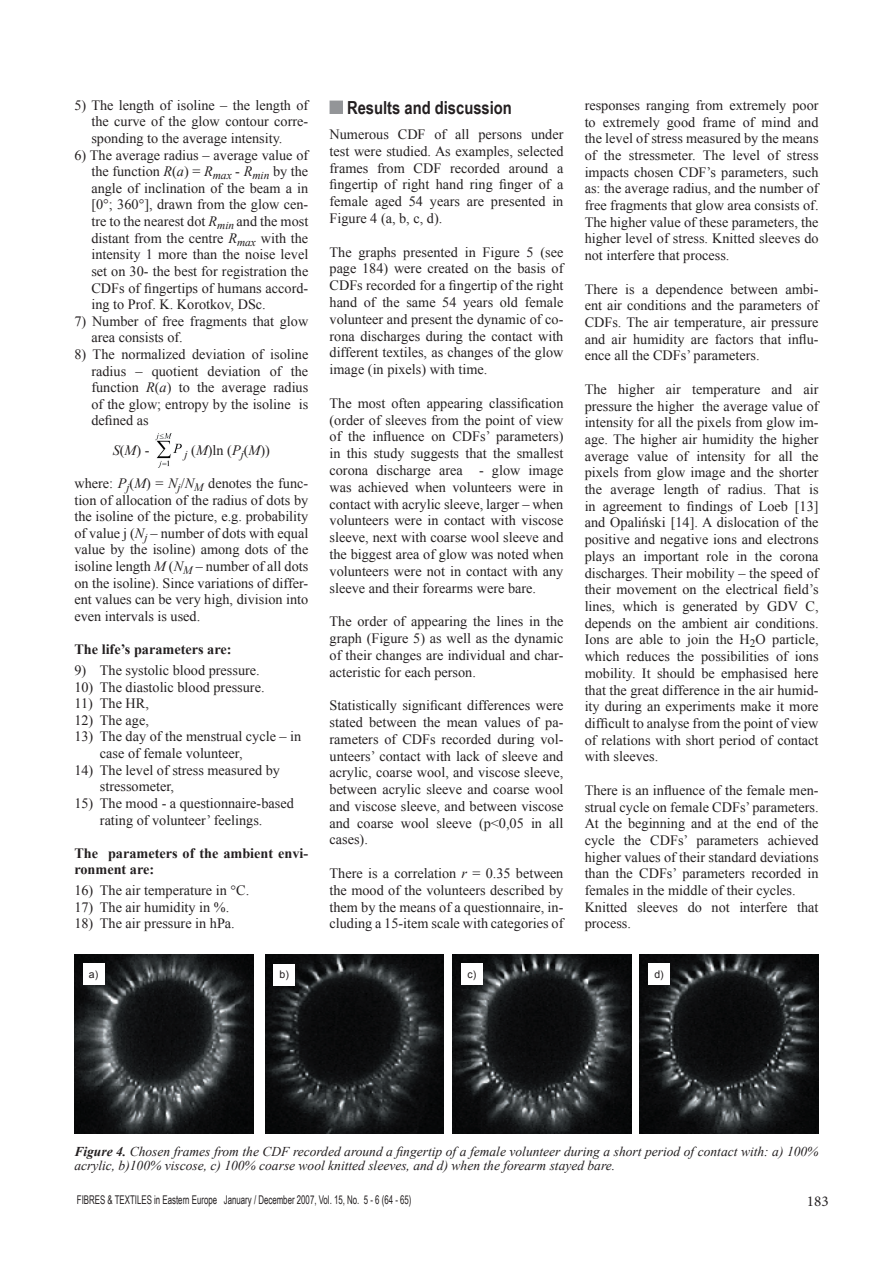
<style>
.page{position:relative;width:893px;height:1263px;background:#fff}
.page>*{position:absolute;margin:0;border:0;box-sizing:border-box;transform-origin:0 0}
.Podtytuł_1{font:700 18px "Arial Narrow";color:#231f20}
.t1{font:15px "Minion Pro";color:#231f20}
.Normalny{font:14.25px/16.6px "Times New Roman";color:#231f20;text-align:justify}
.Tekst_podstawowy_2{font:14.25px/16.8px "Times New Roman";color:#231f20;text-align:justify}
.Normalny__Web{font:14.25px/16.6px "Times New Roman";color:#231f20;text-align:justify}
.Normalny-2{font:700 14.25px/16.6px "Times New Roman";color:#231f20}
.Podpis{font:italic 13.5px/13.5px "Times New Roman";color:#231f20}
.t2{font:12px "Arial Narrow";color:#231f20;scale:.8 1}
.Podpis-2{font:10.5px "Arial";color:#231f20}
.s1{font-style:italic}
.s2{color:#939598}
.s3{font-weight:700}
</style>
<div class="page">
<img style="left:155px;top:433px;width:27px;height:35px">
<div style="left:330px;top:101px;width:13px;height:13px;border:3px solid #939598"></div>
<img style="left:74px;top:955px;width:179px;height:178px">
<img style="left:265px;top:955px;width:179px;height:178px">
<img style="left:452px;top:955px;width:179px;height:178px">
<img style="left:640px;top:955px;width:179px;height:178px">
<div style="left:83px;top:963px;width:21px;height:21px;background:#fff"></div>
<div style="left:274px;top:964px;width:21px;height:21px;background:#fff"></div>
<div style="left:461px;top:963px;width:22px;height:21px;background:#fff"></div>
<div style="left:648px;top:963px;width:22px;height:21px;background:#fff"></div>
<p class="Normalny__Web" style="left:91px;top:96px;width:218px;text-indent:-17px">5) The length of isoline – the length of the curve of the glow contour corre&shy;sponding to the average intensity.</p>
<p class="Normalny__Web" style="left:91px;top:146px;width:218px;text-indent:-17px">6) The average radius – average value of the function <span class="s1">R</span>(<span class="s1">a</span>) = <span class="s1">R</span><sub>max</sub> - <span class="s1">R</span><sub>min</sub> by the angle of inclination of the beam a in [0°; 360°], drawn from the glow cen&shy;tre to the nearest dot <span class="s1">R</span><sub>min</sub> and the most distant from the centre <span class="s1">R</span><sub>max</sub> with the intensity 1 more than the noise level set on 30- the best for registration the CDFs of fingertips of humans accord&shy;ing to Prof. K. Korotkov, DSc.</p>
<p class="Normalny__Web" style="left:91px;top:312px;width:218px;text-indent:-17px">7) Number of free fragments that glow area consists of.</p>
<p class="Normalny__Web" style="left:91px;top:346px;width:218px;text-indent:-17px">8) The normalized deviation of isoline radius – quotient deviation of the function <span class="s1">R</span>(<span class="s1">a</span>) to the average radius of the glow; entropy by the isoline is defined as</p>
<p class="Normalny__Web" style="left:113px;top:441px;width:38px"><span class="s1">S</span>(<span class="s1">M</span>) -</p>
<p class="Normalny__Web" style="left:185px;top:441px;width:87px"><sub>j</sub> (<span class="s1">M</span>)ln (<span class="s1">P</span><sub>j</sub>(<span class="s1">M</span>))</p>
<p class="Normalny__Web" style="left:74px;top:475px;width:235px">where: <span class="s1">P</span><sub>j</sub>(<span class="s1">M</span>) = <span class="s1">N</span><sub>j</sub>/<span class="s1">N</span><sub>M</sub> denotes the func&shy;tion of allocation of the radius of dots by the isoline of the picture, e.g. probability of value j (<span class="s1">N</span><sub>j</sub> – number of dots with equal value by the isoline) among dots of the isoline length <span class="s1">M</span> (<span class="s1">N</span><sub>M</sub> – number of all dots on the isoline). Since variations of differ&shy;ent values can be very high, division into even intervals is used.</p>
<p class="Normalny-2" style="left:74px;top:641px;width:159px">The life’s parameters are:</p>
<p class="Normalny" style="left:74px;top:662px;width:187px">9) The systolic blood pressure.</p>
<p class="Normalny" style="left:74px;top:678px;width:192px">10) The diastolic blood pressure.</p>
<p class="Normalny" style="left:74px;top:695px;width:76px">11) The HR,</p>
<p class="Normalny" style="left:74px;top:711px;width:76px">12) The age,</p>
<p class="Normalny" style="left:100px;top:728px;width:203px;text-indent:-26px">13) The day of the menstrual cycle – in case of female volunteer,</p>
<p class="Normalny" style="left:100px;top:761px;width:182px;text-indent:-26px">14) The level of stress measured by stressometer,</p>
<p class="Normalny" style="left:74px;top:795px;width:221px;text-align:center">15) The mood - a questionnaire-based rating of volunteer’ feelings.</p>
<p class="Normalny-2" style="left:74px;top:844px;width:235px">The parameters of the ambient envi&shy;ronment are:</p>
<p class="Normalny" style="left:74px;top:882px;width:176px">16) The air temperature in C.</p>
<p class="Normalny" style="left:74px;top:898px;width:156px">17) The air humidity in %.</p>
<p class="Normalny" style="left:74px;top:915px;width:162px">18) The air pressure in hPa.</p>
<p class="Podtytuł_1" style="left:330px;top:94px;width:184px"><span class="s2">■</span> Results and discussion</p>
<p class="Tekst_podstawowy_2" style="left:330px;top:126px;width:235px">Numerous CDF of all persons under test were studied. As examples, selected frames from CDF recorded around a fingertip of right hand ring finger of a female aged 54 years are presented in Figure 4 (a, b, c, d).</p>
<p class="Tekst_podstawowy_2" style="left:330px;top:243px;width:235px">The graphs presented in Figure 5 (see page 184) were created on the basis of CDFs recorded for a fingertip of the right hand of the same 54 years old female volunteer and present the dynamic of co&shy;rona discharges during the contact with different textiles, as changes of the glow image (in pixels) with time.</p>
<p class="Tekst_podstawowy_2" style="left:330px;top:394px;width:235px">The most often appearing classification (order of sleeves from the point of view of the influence on CDFs’ parameters) in this study suggests that the smallest corona discharge area - glow image was achieved when volunteers were in contact with acrylic sleeve, larger – when volunteers were in contact with viscose sleeve, next with coarse wool sleeve and the biggest area of glow was noted when volunteers were not in contact with any sleeve and their forearms were bare.</p>
<p class="Tekst_podstawowy_2" style="left:330px;top:613px;width:235px">The order of appearing the lines in the graph (Figure 5) as well as the dynamic of their changes are individual and char&shy;acteristic for each person.</p>
<p class="Tekst_podstawowy_2" style="left:330px;top:697px;width:235px">Statistically significant differences were stated between the mean values of pa&shy;rameters of CDFs recorded during vol&shy;unteers’ contact with lack of sleeve and acrylic, coarse wool, and viscose sleeve, between acrylic sleeve and coarse wool and viscose sleeve, and between viscose and coarse wool sleeve (p&lt;0,05 in all cases).</p>
<p class="Normalny" style="left:330px;top:865px;width:235px">There is a correlation <span class="s1">r</span> = 0.35 between the mood of the volunteers described by them by the means of a questionnaire, in&shy;cluding a 15-item scale with categories of</p>
<p class="Normalny" style="left:585px;top:96px;width:235px">responses ranging from extremely poor to extremely good frame of mind and the level of stress measured by the means of the stressmeter. The level of stress impacts chosen CDF’s parameters, such as: the average radius, and the number of free fragments that glow area consists of.<br>The higher value of these parameters, the higher level of stress. Knitted sleeves do not interfere that process.</p>
<p class="Normalny" style="left:585px;top:280px;width:235px">There is a dependence between ambi&shy;ent air conditions and the parameters of CDFs. The air temperature, air pressure and air humidity are factors that influ&shy;ence all the CDFs’ parameters.</p>
<p class="Normalny" style="left:585px;top:380px;width:235px">The higher air temperature and air pressure the higher the average value of intensity for all the pixels from glow im&shy;age. The higher air humidity the higher average value of intensity for all the pixels from glow image and the shorter the average length of radius. That is in agreement to findings of Loeb [13] and Opaliński [14]. A dislocation of the positive and negative ions and electrons plays an important role in the corona discharges. Their mobility – the speed of their movement on the electrical field’s lines, which is generated by GDV C, depends on the ambient air conditions.<br>Ions are able to join the H<sub>2</sub>O particle, which reduces the possibilities of ions mobility. It should be emphasised here that the great difference in the air humid&shy;ity during an experiments make it more difficult to analyse from the point of view of relations with short period of contact with sleeves.</p>
<p class="Normalny" style="left:585px;top:781px;width:235px">There is an influence of the female men&shy;strual cycle on female CDFs’ parameters.<br>At the beginning and at the end of the cycle the CDFs’ parameters achieved higher values of their standard deviations than the CDFs’ parameters recorded in females in the middle of their cycles.</p>
<p class="Normalny" style="left:585px;top:898px;width:235px">Knitted sleeves do not interfere that process.</p>
<p class="Podpis-2" style="left:89px;top:967px;width:11px">a)</p>
<p class="Podpis-2" style="left:280px;top:968px;width:11px">b)</p>
<p class="Podpis-2" style="left:468px;top:967px;width:10px">c)</p>
<p class="Podpis-2" style="left:654px;top:967px;width:11px">d)</p>
<p class="Podpis" style="left:74px;top:1144px;width:746px"><span class="s3">Figure 4.</span> Chosen frames from the CDF recorded around a fingertip of a female volunteer during a short period of contact with: a) 100% acrylic, b)100% viscose, c) 100% coarse wool knitted sleeves, and d) when the forearm stayed bare.</p>
<p class="t2" style="left:77px;top:1191px;width:420px">FIBRES &amp; TEXTILES in Eastern Europe January / December 2007, Vol. 15, No. 5 - 6 (64 - 65)</p>
<p class="t1" style="left:807px;top:1192px;width:23px">183</p>
</div>
